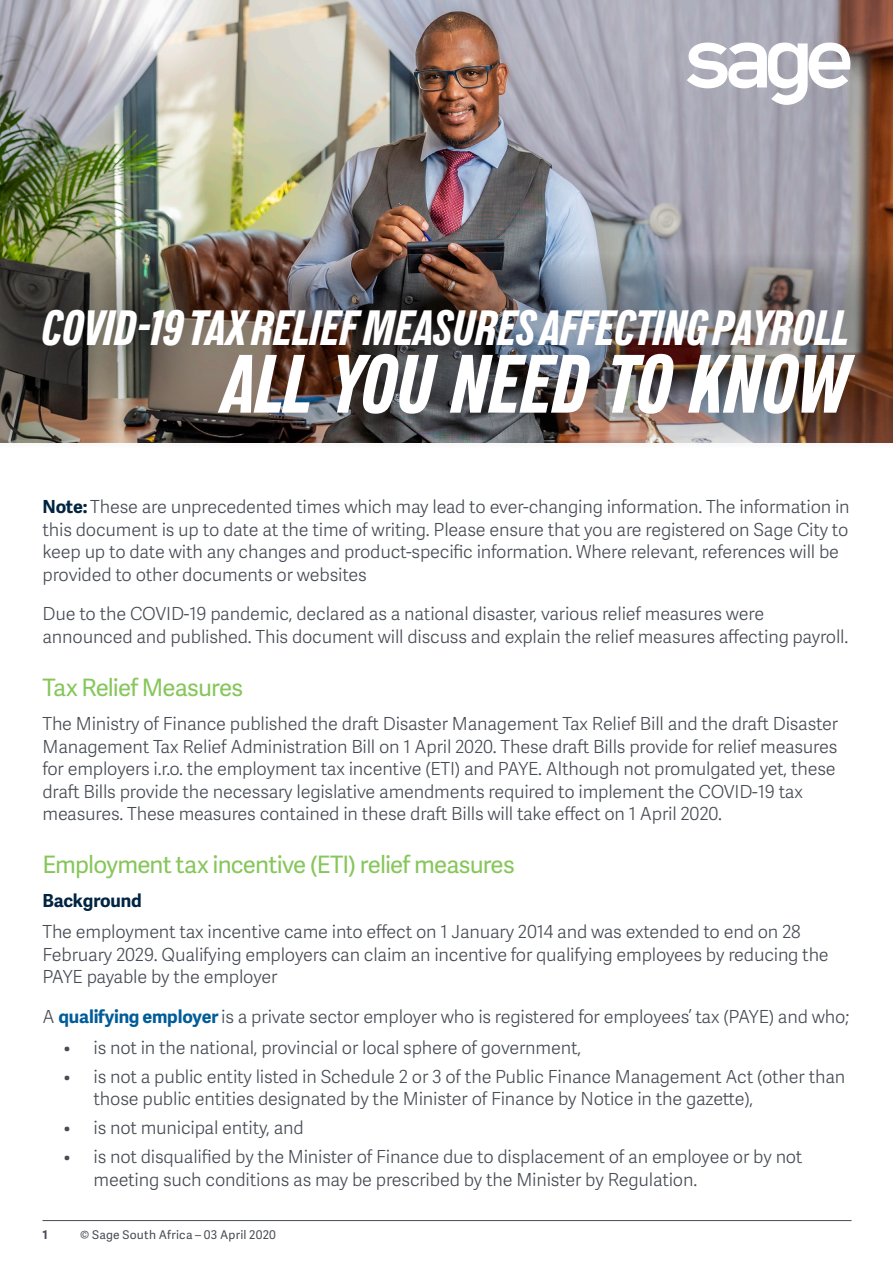
<style>
.page{position:relative;width:893px;height:1263px;background:#fff}
.page>*{position:absolute;margin:0;border:0;box-sizing:border-box;transform-origin:0 0}
._1__Cover_Title{font:italic 700 condensed 82.5px "Lorimer No";letter-spacing:-.01em;color:#fff}
._1__Cover_Title-2{font:italic 700 condensed 49.5px "Lorimer No";letter-spacing:-.01em;color:#fff}
._01__Section_Header{font:24px "Adelle Sans SAGE";letter-spacing:-.035em;color:#86c65a}
._02__Sub_Headers{font:18px/22.5px "Adelle Sans SAGE Lt";letter-spacing:-.01em;color:#464b54}
._03__Body_Text{font:18px/22.5px "Adelle Sans SAGE Lt";letter-spacing:-.01em;color:#464b54}
._02__Sub_Headers-2{font:700 18px "Adelle Sans SAGE";letter-spacing:-.01em;color:#002442}
.t1{font:12px "Adelle Sans SAGE";letter-spacing:.02em;color:#464b54}
.t2{font:700 12px "Adelle Sans SAGE";color:#464b54}
.s1{font-family:"Adelle Sans SAGE";font-weight:700;color:#002442}
.s2{font-family:"Adelle Sans SAGE";font-weight:700;color:#005c98}
</style>
<div class="page">
<hr style="left:43px;top:1220px;width:808px;height:1px;background:#464b54">
<img style="left:0;top:0;width:893px;height:254px">
<img style="left:0;top:254px;width:893px;height:189px">
<svg style="left:687px;top:43px;width:168px;height:62px"></svg>
<p class="_1__Cover_Title-2" style="left:43px;top:300px;width:809px">COVID-19 TAX RELIEF MEASURES AFFECTING PAYROLL</p>
<p class="_1__Cover_Title" style="left:223px;top:338px;width:629px">ALL YOU NEED TO KNOW</p>
<p class="_02__Sub_Headers" style="left:43px;top:495px;width:809px"><span class="s1">Note:</span> These are unprecedented times which may lead to ever-changing information. The information in this document is up to date at the time of writing. Please ensure that you are registered on Sage City to keep up to date with any changes and product-specific information. Where relevant, references will be provided to other documents or websites</p>
<p class="_03__Body_Text" style="left:43px;top:602px;width:807px">Due to the COVID-19 pandemic, declared as a national disaster, various relief measures were announced and published. This document will discuss and explain the relief measures affecting payroll.</p>
<p class="_01__Section_Header" style="left:43px;top:670px;width:202px">Tax Relief Measures</p>
<p class="_03__Body_Text" style="left:43px;top:712px;width:797px">The Ministry of Finance published the draft Disaster Management Tax Relief Bill and the draft Disaster Management Tax Relief Administration Bill on 1 April 2020. These draft Bills provide for relief measures for employers i.r.o. the employment tax incentive (ETI) and PAYE. Although not promulgated yet, these draft Bills provide the necessary legislative amendments required to implement the COVID-19 tax measures. These measures contained in these draft Bills will take effect on 1 April 2020.</p>
<p class="_01__Section_Header" style="left:43px;top:847px;width:474px">Employment tax incentive (ETI) relief measures</p>
<p class="_02__Sub_Headers-2" style="left:43px;top:888px;width:101px">Background</p>
<p class="_02__Sub_Headers" style="left:43px;top:920px;width:788px">The employment tax incentive came into effect on 1 January 2014 and was extended to end on 28<br>February 2029. Qualifying employers can claim an incentive for qualifying employees by reducing the<br>PAYE payable by the employer</p>
<p class="_02__Sub_Headers" style="left:43px;top:1005px;width:808px">A <span class="s2">qualifying employer</span> is a private sector employer who is registered for employees’ tax (PAYE) and who;</p>
<p class="_02__Sub_Headers" style="left:64px;top:1036px;width:519px">• is not in the national, provincial or local sphere of government,</p>
<p class="_02__Sub_Headers" style="left:94px;top:1064px;width:753px;text-indent:-30px">• is not a public entity listed in Schedule 2 or 3 of the Public Finance Management Act (other than those public entities designated by the Minister of Finance by Notice in the gazette),</p>
<p class="_02__Sub_Headers" style="left:64px;top:1116px;width:241px">• is not municipal entity, and</p>
<p class="_02__Sub_Headers" style="left:94px;top:1145px;width:710px;text-indent:-30px">• is not disqualified by the Minister of Finance due to displacement of an employee or by not meeting such conditions as may be prescribed by the Minister by Regulation.</p>
<p class="t2" style="left:43px;top:1226px;width:7px">1</p>
<p class="t1" style="left:80px;top:1226px;width:197px">© Sage South Africa – 03 April 2020</p>
</div>
